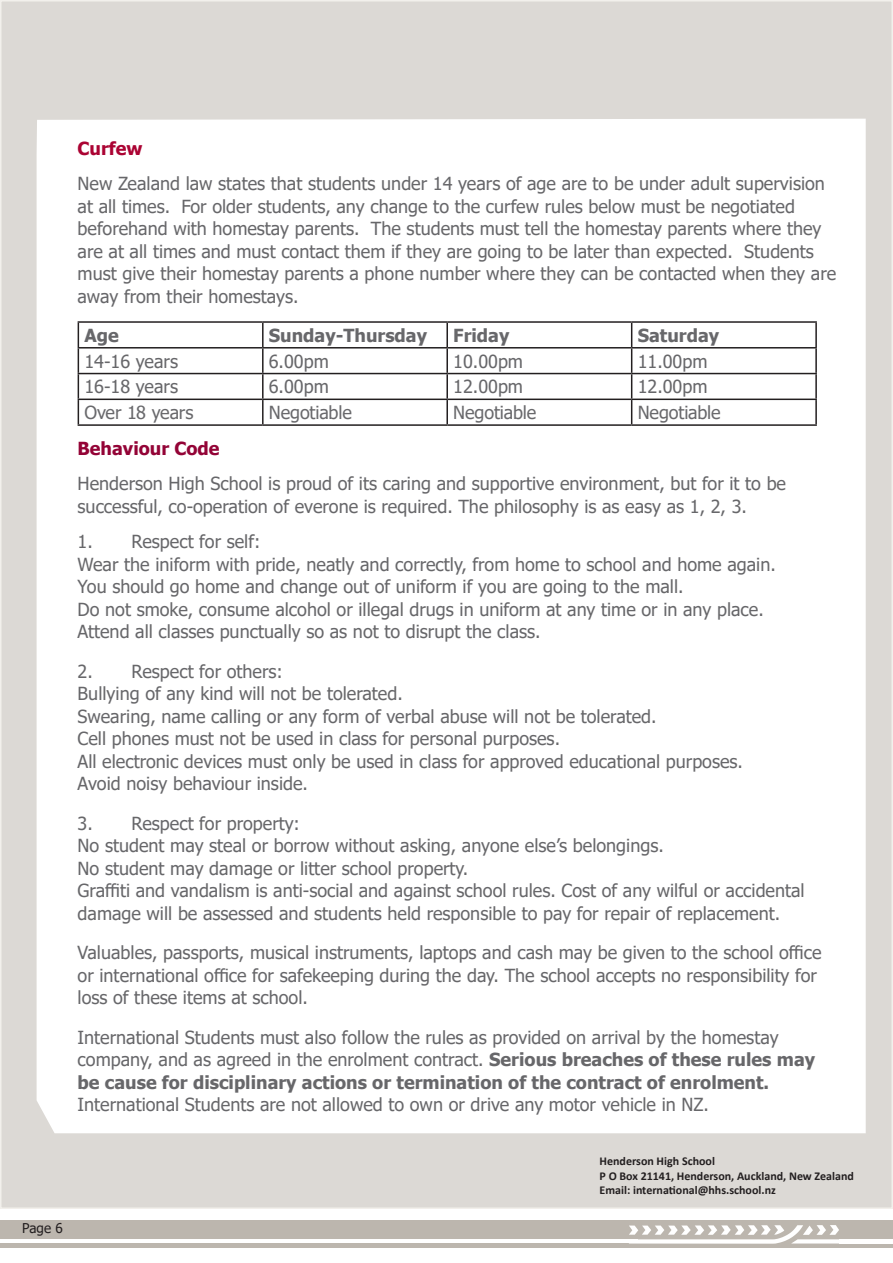
<style>
.page{position:relative;width:893px;height:1263px;background:#fff}
.page>*{position:absolute;margin:0;border:0;box-sizing:border-box;transform-origin:0 0}
.t1{font:18px/22.5px "Tahoma";color:#67676a}
.t2{font:18px "Tahoma";letter-spacing:-.005em;color:#69696c}
.t3{font:700 18px "Tahoma";color:#67676a}
.t4{font:700 18px "Tahoma";color:#930336}
.t5{font:700 18px "Tahoma";color:#ab0333}
.t6{font:13.5px "Tahoma";color:#231f20}
.t7{font:700 12px/14.4px "Calibri";color:#231f20}
.s1{font-weight:700}
</style>
<div class="page">
<div style="left:0;top:0;width:893px;height:1209px;background:#dcd9d5;border:2px solid #e7e2da"></div>
<div style="left:0;top:1220px;width:893px;height:28px;background:#bcb6ae"></div>
<svg style="left:629px;top:1225px;width:211px;height:19px"></svg>
<hr style="left:0;top:1239px;width:638px;height:4px;background:#fff">
<hr style="left:839px;top:1239px;width:53px;height:4px;background:#fff">
<div style="left:37px;top:119px;width:829px;height:1014px;background:#fff"></div>
<hr style="left:78px;top:321px;width:185px;height:2px;background:#231f20">
<hr style="left:263px;top:321px;width:184px;height:2px;background:#231f20">
<hr style="left:262px;top:323px;width:2px;height:24px;background:#231f20">
<hr style="left:447px;top:321px;width:185px;height:2px;background:#231f20">
<hr style="left:446px;top:323px;width:2px;height:24px;background:#231f20">
<hr style="left:632px;top:321px;width:185px;height:2px;background:#231f20">
<hr style="left:815px;top:323px;width:2px;height:24px;background:#231f20">
<hr style="left:78px;top:347px;width:185px;height:1px;background:#231f20">
<hr style="left:263px;top:347px;width:184px;height:1px;background:#231f20">
<hr style="left:262px;top:348px;width:2px;height:25px;background:#231f20">
<hr style="left:447px;top:347px;width:185px;height:1px;background:#231f20">
<hr style="left:446px;top:348px;width:2px;height:25px;background:#231f20">
<hr style="left:632px;top:347px;width:185px;height:1px;background:#231f20">
<hr style="left:815px;top:348px;width:2px;height:25px;background:#231f20">
<hr style="left:78px;top:373px;width:185px;height:1px;background:#231f20">
<hr style="left:263px;top:373px;width:184px;height:1px;background:#231f20">
<hr style="left:262px;top:374px;width:2px;height:25px;background:#231f20">
<hr style="left:447px;top:373px;width:185px;height:1px;background:#231f20">
<hr style="left:446px;top:374px;width:2px;height:25px;background:#231f20">
<hr style="left:632px;top:373px;width:185px;height:1px;background:#231f20">
<hr style="left:815px;top:374px;width:2px;height:25px;background:#231f20">
<hr style="left:78px;top:399px;width:185px;height:1px;background:#231f20">
<svg style="left:78px;top:323px;width:1px;height:101px"></svg>
<hr style="left:263px;top:399px;width:184px;height:1px;background:#231f20">
<hr style="left:262px;top:400px;width:2px;height:24px;background:#231f20">
<hr style="left:447px;top:399px;width:185px;height:1px;background:#231f20">
<hr style="left:446px;top:400px;width:2px;height:24px;background:#231f20">
<hr style="left:632px;top:399px;width:185px;height:1px;background:#231f20">
<svg style="left:631px;top:323px;width:1px;height:101px"></svg>
<hr style="left:815px;top:400px;width:2px;height:24px;background:#231f20">
<hr style="left:78px;top:424px;width:185px;height:2px;background:#231f20">
<hr style="left:263px;top:424px;width:184px;height:2px;background:#231f20">
<hr style="left:447px;top:424px;width:185px;height:2px;background:#231f20">
<hr style="left:632px;top:424px;width:185px;height:2px;background:#231f20">
<p class="t5" style="left:78px;top:136px;width:66px">Curfew</p>
<p class="t1" style="left:78px;top:173px;width:760px">New Zealand law states that students under 14 years of age are to be under adult supervision at all times. For older students, any change to the curfew rules below must be negotiated beforehand with homestay parents. The students must tell the homestay parents where they are at all times and must contact them if they are going to be later than expected. Students must give their homestay parents a phone number where they can be contacted when they are away from their homestays.</p>
<p class="t3" style="left:84px;top:323px;width:36px">Age</p>
<p class="t3" style="left:269px;top:323px;width:160px">Sunday-Thursday</p>
<p class="t3" style="left:453px;top:323px;width:58px">Friday</p>
<p class="t3" style="left:638px;top:323px;width:83px">Saturday</p>
<p class="t1" style="left:84px;top:351px;width:95px">14-16 years</p>
<p class="t1" style="left:269px;top:351px;width:62px">6.00pm</p>
<p class="t1" style="left:453px;top:351px;width:71px">10.00pm</p>
<p class="t1" style="left:638px;top:351px;width:71px">11.00pm</p>
<p class="t1" style="left:84px;top:376px;width:95px">16-18 years</p>
<p class="t1" style="left:269px;top:376px;width:62px">6.00pm</p>
<p class="t1" style="left:453px;top:376px;width:71px">12.00pm</p>
<p class="t1" style="left:638px;top:376px;width:71px">12.00pm</p>
<p class="t2" style="left:84px;top:400px;width:111px">Over 18 years</p>
<p class="t2" style="left:269px;top:400px;width:85px">Negotiable</p>
<p class="t2" style="left:453px;top:400px;width:85px">Negotiable</p>
<p class="t2" style="left:638px;top:400px;width:85px">Negotiable</p>
<p class="t4" style="left:78px;top:436px;width:144px">Behaviour Code</p>
<p class="t1" style="left:78px;top:474px;width:710px">Henderson High School is proud of its caring and supportive environment, but for it to be successful, co-operation of everone is required. The philosophy is as easy as 1, 2, 3.</p>
<p class="t1" style="left:78px;top:531px;width:184px">1. Respect for self:</p>
<p class="t1" style="left:78px;top:554px;width:700px">Wear the iniform with pride, neatly and correctly, from home to school and home again.</p>
<p class="t1" style="left:78px;top:576px;width:608px">You should go home and change out of uniform if you are going to the mall.</p>
<p class="t1" style="left:78px;top:599px;width:688px">Do not smoke, consume alcohol or illegal drugs in uniform at any time or in any place.</p>
<p class="t1" style="left:78px;top:621px;width:464px">Attend all classes punctually so as not to disrupt the class.</p>
<p class="t1" style="left:78px;top:661px;width:207px">2. Respect for others:</p>
<p class="t1" style="left:78px;top:683px;width:327px">Bullying of any kind will not be tolerated.</p>
<p class="t1" style="left:78px;top:706px;width:581px">Swearing, name calling or any form of verbal abuse will not be tolerated.</p>
<p class="t1" style="left:78px;top:728px;width:484px">Cell phones must not be used in class for personal purposes.</p>
<p class="t1" style="left:78px;top:751px;width:667px">All electronic devices must only be used in class for approved educational purposes.<br>Avoid noisy behaviour inside.</p>
<p class="t1" style="left:78px;top:813px;width:224px">3. Respect for property:</p>
<p class="t1" style="left:78px;top:835px;width:588px">No student may steal or borrow without asking, anyone else’s belongings.</p>
<p class="t1" style="left:78px;top:858px;width:392px">No student may damage or litter school property.</p>
<p class="t1" style="left:78px;top:880px;width:729px">Graffiti and vandalism is anti-social and against school rules. Cost of any wilful or accidental damage will be assessed and students held responsible to pay for repair of replacement.</p>
<p class="t1" style="left:78px;top:942px;width:745px">Valuables, passports, musical instruments, laptops and cash may be given to the school office or international office for safekeeping during the day. The school accepts no responsibility for loss of these items at school.</p>
<p class="t1" style="left:78px;top:1027px;width:739px">International Students must also follow the rules as provided on arrival by the homestay company, and as agreed in the enrolment contract. <span class="s1">Serious breaches of these rules may be cause for disciplinary actions or termination of the contract of enrolment.</span></p>
<p class="t1" style="left:78px;top:1094px;width:633px">International Students are not allowed to own or drive any motor vehicle in NZ.</p>
<p class="t6" style="left:22px;top:1219px;width:42px">Page 6</p>
<p class="t7" style="left:600px;top:1154px;width:256px">Henderson High School<br>P O Box 21141, Henderson, Auckland, New Zealand<br>Email: international@hhs.school.nz</p>
</div>
